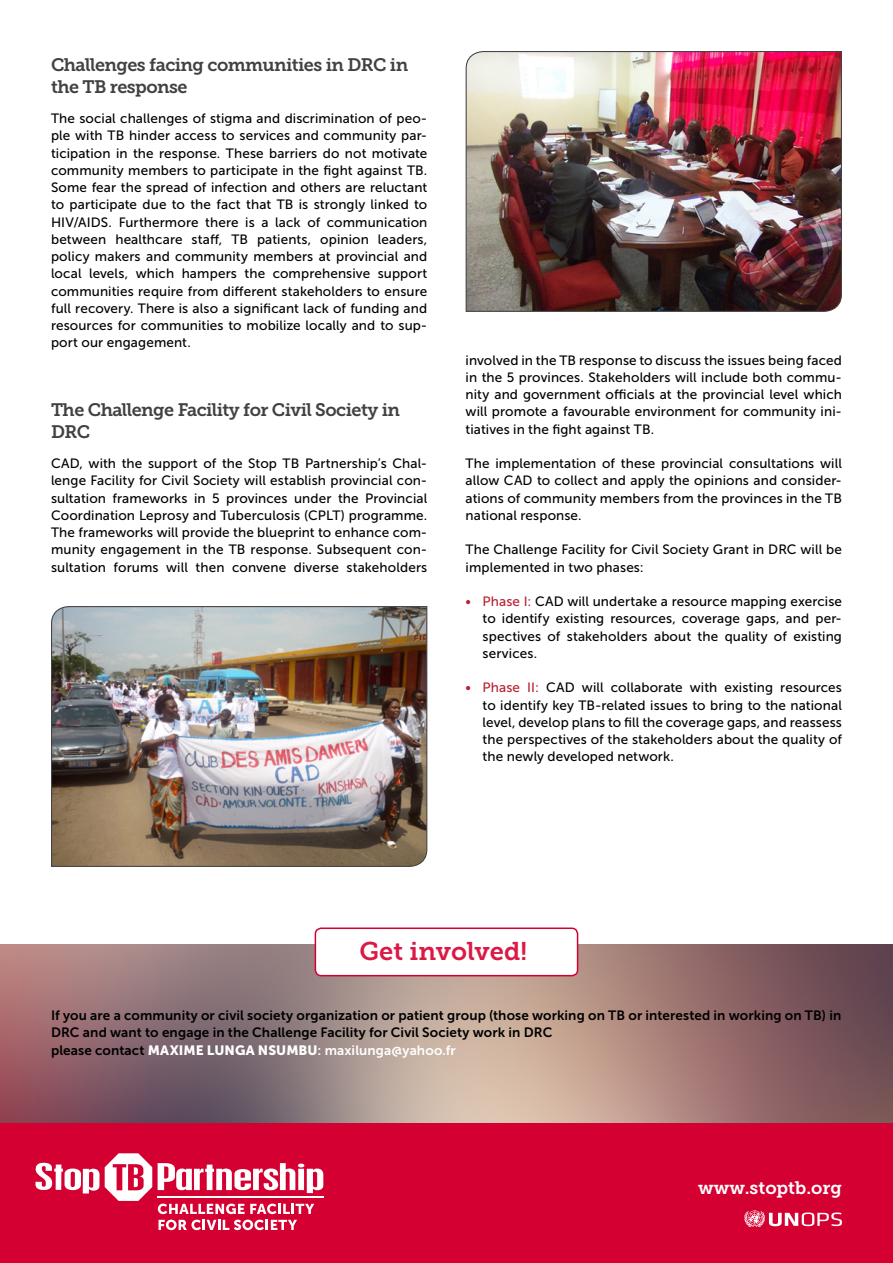
<style>
.page{position:relative;width:893px;height:1263px;background:#fff}
.page>*{position:absolute;margin:0;border:0;box-sizing:border-box;transform-origin:0 0}
.t1{font:25.5px "Museo Slab 700";color:#d91a46}
.t2{font:18px/21.6px "Museo Slab 700";letter-spacing:-.03em;color:#414042}
.t3{font:18px "Museo Slab 700";color:#fff}
.t4{font:13.5px/17.2px "Museo Sans 500";letter-spacing:.01em;color:#000;text-align:justify}
.t5{font:13.5px/17.2px "Museo Sans 700";letter-spacing:.01em;color:#000}
.s1{color:#ba2031}
.s2{font-family:"Museo Sans 900";color:#fff}
.s3{color:#fff}
</style>
<div class="page">
<img style="left:465px;top:51px;width:377px;height:261px">
<img style="left:51px;top:606px;width:377px;height:261px">
<img style="left:0;top:945px;width:893px;height:179px">
<div style="left:0;top:1124px;width:893px;height:139px;background:#d50032"></div>
<svg style="left:158px;top:1163px;width:165px;height:30px"></svg>
<svg style="left:35px;top:1153px;width:117px;height:48px"></svg>
<svg style="left:158px;top:1203px;width:156px;height:27px"></svg>
<hr style="left:157px;top:1196px;width:166px;height:2px;background:#fff">
<div style="left:315px;top:928px;width:263px;height:48px;background:#fff;border-radius:6px"></div>
<div style="left:315px;top:927px;width:263px;height:49px;border:2px solid #d50032;border-radius:6px"></div>
<svg style="left:744px;top:1210px;width:98px;height:17px"></svg>
<h2 class="t2" style="left:51px;top:54px;width:359px">Challenges facing communities in DRC in the TB response</h2>
<p class="t4" style="left:51px;top:110px;width:378px">The social challenges of stigma and discrimination of peo&shy;ple with TB hinder access to services and community par&shy;ticipation in the response. These barriers do not motivate community members to participate in the fight against TB.<br>Some fear the spread of infection and others are reluctant to participate due to the fact that TB is strongly linked to HIV/AIDS. Furthermore there is a lack of communication between healthcare staff, TB patients, opinion leaders, policy makers and community members at provincial and local levels, which hampers the comprehensive support communities require from different stakeholders to ensure full recovery. There is also a significant lack of funding and resources for communities to mobilize locally and to sup&shy;port our engagement.</p>
<h2 class="t2" style="left:51px;top:399px;width:350px">The Challenge Facility for Civil Society in<br>DRC</h2>
<p class="t4" style="left:51px;top:455px;width:378px">CAD, with the support of the Stop TB Partnership’s Chal&shy;lenge Facility for Civil Society will establish provincial con&shy;sultation frameworks in 5 provinces under the Provincial Coordination Leprosy and Tuberculosis (CPLT) programme.<br>The frameworks will provide the blueprint to enhance com&shy;munity engagement in the TB response. Subsequent con&shy;sultation forums will then convene diverse stakeholders</p>
<p class="t4" style="left:466px;top:351px;width:378px">involved in the TB response to discuss the issues being faced in the 5 provinces. Stakeholders will include both commu&shy;nity and government officials at the provincial level which will promote a favourable environment for community ini&shy;tiatives in the fight against TB.</p>
<p class="t4" style="left:466px;top:455px;width:378px">The implementation of these provincial consultations will allow CAD to collect and apply the opinions and consider&shy;ations of community members from the provinces in the TB national response.</p>
<p class="t4" style="left:466px;top:541px;width:378px">The Challenge Facility for Civil Society Grant in DRC will be implemented in two phases:</p>
<p class="t4" style="left:483px;top:593px;width:361px;text-indent:-17px"><span class="s1">• Phase I:</span> CAD will undertake a resource mapping exercise to identify existing resources, coverage gaps, and per&shy;spectives of stakeholders about the quality of existing services.</p>
<p class="t4" style="left:483px;top:679px;width:361px;text-indent:-17px"><span class="s1">• Phase II:</span> CAD will collaborate with existing resources to identify key TB-related issues to bring to the national level, develop plans to fill the coverage gaps, and reassess the perspectives of the stakeholders about the quality of the newly developed network.</p>
<h1 class="t1" style="left:360px;top:936px;width:169px">Get involved!</h1>
<p class="t5" style="left:51px;top:1007px;width:792px">If you are a community or civil society organization or patient group (those working on TB or interested in working on TB) in<br>DRC and want to engage in the Challenge Facility for Civil Society work in DRC<br>please contact <span class="s2">MAXIME LUNGA NSUMBU</span><span class="s3">: maxilunga@yahoo.fr</span></p>
<h2 class="t3" style="left:698px;top:1177px;width:145px">www.stoptb.org</h2>
</div>
